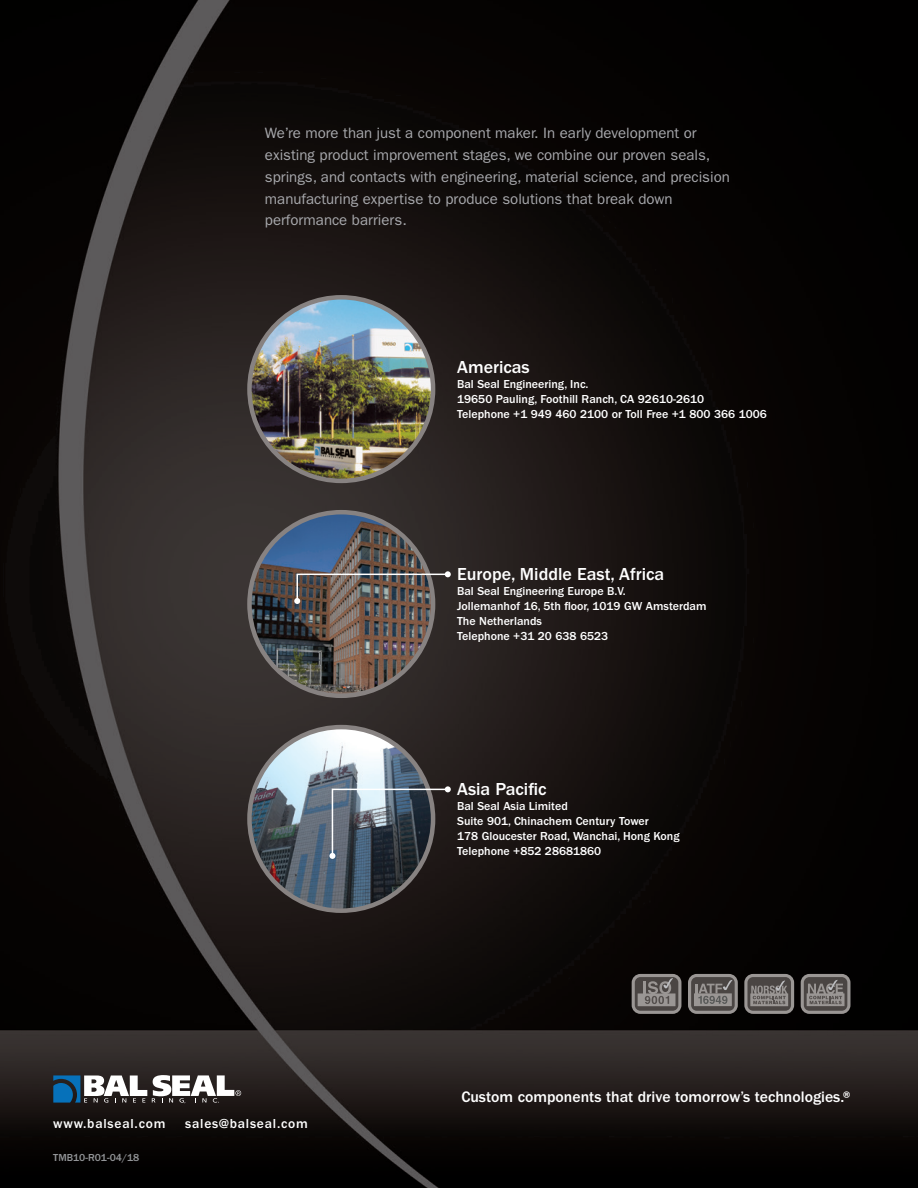
<style>
.page{position:relative;width:918px;height:1188px;background:#fff}
.page>*{position:absolute;margin:0;border:0;box-sizing:border-box;transform-origin:0 0}
.t1{font:500 18px "ITC Franklin Gothic Std";color:#fff}
.t2{font:500 15.75px "ITC Franklin Gothic Std";color:#fff}
.t3{font:15px/21.8px "ITC Franklin Gothic Std";color:#a8a9ad}
.t4{font:500 13.5px "ITC Franklin Gothic Std";letter-spacing:.06em;color:#fff}
.t5{font:500 12px "ITC Franklin Gothic Std";color:#fff}
.t6{font:500 10.5px "ITC Franklin Gothic Std";color:#939598}
</style>
<div class="page">
<img style="left:0;top:0;width:918px;height:1188px">
<img style="left:249px;top:297px;width:184px;height:184px;border-radius:92px">
<div style="left:247px;top:295px;width:188px;height:188px;border:4px solid #878281;border-radius:50%"></div>
<img style="left:249px;top:512px;width:184px;height:184px;border-radius:92px">
<div style="left:247px;top:510px;width:188px;height:188px;border:4px solid #878281;border-radius:50%"></div>
<img style="left:249px;top:727px;width:184px;height:184px;border-radius:92px">
<svg style="left:329px;top:786px;width:122px;height:73px;background:#515963"></svg>
<svg style="left:294px;top:571px;width:157px;height:33px;background:#675d59"></svg>
<svg style="left:53px;top:1075px;width:188px;height:28px"></svg>
<svg style="left:632px;top:974px;width:49px;height:40px"></svg>
<svg style="left:635px;top:977px;width:43px;height:34px"></svg>
<div style="left:638px;top:993px;width:37px;height:13px;background:#9a9694"></div>
<svg style="left:644px;top:978px;width:29px;height:26px"></svg>
<div style="left:744px;top:974px;width:50px;height:40px;background:#9a9694;border-radius:9px"></div>
<div style="left:747px;top:977px;width:44px;height:34px;background:#4a4543;border-radius:6px"></div>
<svg style="left:750px;top:981px;width:38px;height:25px"></svg>
<svg style="left:801px;top:974px;width:49px;height:40px"></svg>
<div style="left:804px;top:977px;width:43px;height:34px;background:#4a4543;border-radius:6px"></div>
<svg style="left:807px;top:980px;width:38px;height:26px"></svg>
<div style="left:688px;top:974px;width:50px;height:40px;background:#9a9694;border-radius:9px"></div>
<div style="left:691px;top:977px;width:44px;height:34px;background:#4a4543;border-radius:6px"></div>
<div style="left:694px;top:993px;width:38px;height:13px;background:#9a9694"></div>
<svg style="left:696px;top:980px;width:37px;height:24px"></svg>
<p class="t3" style="left:265px;top:123px;width:466px">We’re more than just a component maker. In early development or existing product improvement stages, we combine our proven seals, springs, and contacts with engineering, material science, and precision manufacturing expertise to produce solutions that break down performance barriers.</p>
<p class="t1" style="left:457px;top:357px;width:74px">Americas</p>
<p class="t5" style="left:457px;top:377px;width:133px">Bal Seal Engineering, Inc.</p>
<p class="t5" style="left:457px;top:392px;width:249px">19650 Pauling, Foothill Ranch, CA 92610-2610</p>
<p class="t5" style="left:457px;top:407px;width:311px">Telephone +1 949 460 2100 or Toll Free +1 800 366 1006</p>
<p class="t1" style="left:457px;top:564px;width:209px">Europe, Middle East, Africa</p>
<p class="t5" style="left:457px;top:584px;width:170px">Bal Seal Engineering Europe B.V.</p>
<p class="t5" style="left:457px;top:599px;width:251px">Jollemanhof 16, 5th floor, 1019 GW Amsterdam</p>
<p class="t5" style="left:457px;top:614px;width:86px">The Netherlands</p>
<p class="t5" style="left:457px;top:629px;width:153px">Telephone +31 20 638 6523</p>
<p class="t1" style="left:457px;top:779px;width:91px">Asia Pacific</p>
<p class="t5" style="left:457px;top:799px;width:112px">Bal Seal Asia Limited</p>
<p class="t5" style="left:457px;top:814px;width:193px">Suite 901, Chinachem Century Tower</p>
<p class="t5" style="left:457px;top:829px;width:224px">178 Gloucester Road, Wanchai, Hong Kong</p>
<p class="t5" style="left:457px;top:844px;width:146px">Telephone +852 28681860</p>
<p class="t4" style="left:53px;top:1116px;width:114px">www.balseal.com</p>
<p class="t4" style="left:185px;top:1116px;width:124px">sales@balseal.com</p>
<p class="t6" style="left:53px;top:1152px;width:88px">TMB10-R01-04/18</p>
<p class="t2" style="left:461px;top:1088px;width:391px">Custom components that drive tomorrow’s technologies.®</p>
</div>
